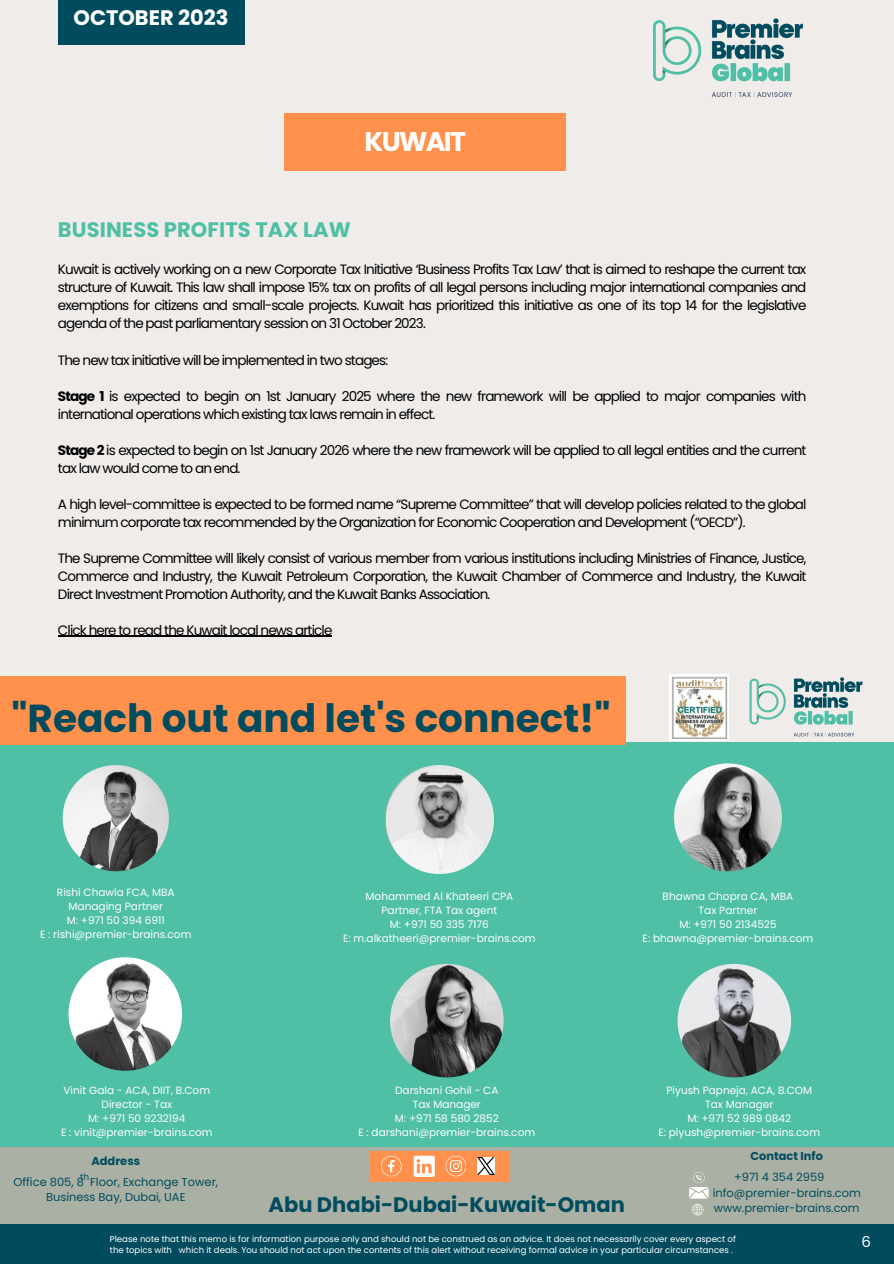
<style>
.page{position:relative;width:894px;height:1264px;background:#fff}
.page>*{position:absolute;margin:0;border:0;box-sizing:border-box;transform-origin:0 0}
.t1{font:700 39px "Poppins";color:#004c5e}
.t2{font:700 27px "Poppins";letter-spacing:-.065em;color:#fff}
.t3{font:700 21px "Poppins";color:#004c5e}
.t4{font:700 21px "Poppins";letter-spacing:.005em;color:#4fbfa5}
.t5{font:700 21px "Poppins";color:#fff}
.t6{font:15px "Poppins";color:#fff}
.t7{font:13.5px/18px "Poppins";letter-spacing:-.065em;color:#000}
.t8{font:11.4px "Poppins";color:#004c5e}
.t9{font:700 11.4px "Poppins";color:#004c5e}
.t10{font:10.5px "Poppins";color:#fff}
.t11{font:9px "Poppins";color:#004c5e}
.t12{font:8.55px/11.4px "Poppins";color:#fff}
.s1{font-weight:700}
</style>
<div class="page">
<div style="left:0;top:0;width:893px;height:1263px;background:#efecea"></div>
<div style="left:0;top:742px;width:893px;height:489px;background:#4fbfa5"></div>
<div style="left:0;top:1147px;width:893px;height:79px;background:#aab0a3"></div>
<div style="left:370px;top:1150px;width:138px;height:31px;background:#ff914d"></div>
<svg style="left:381px;top:1155px;width:20px;height:20px"></svg>
<div style="left:0;top:1224px;width:893px;height:39px;background:#004c5e"></div>
<img style="left:385px;top:765px;width:109px;height:109px;border-radius:50%">
<img style="left:63px;top:765px;width:106px;height:106px;border-radius:50%">
<img style="left:673px;top:763px;width:108px;height:108px;border-radius:50%">
<img style="left:68px;top:957px;width:114px;height:113px;border-radius:50%">
<div style="left:58px;top:0;width:186px;height:45px;background:#004c5e"></div>
<img style="left:653px;top:18px;width:150px;height:80px">
<svg style="left:689px;top:1171px;width:19px;height:43px"></svg>
<img style="left:669px;top:675px;width:59px;height:65px">
<img style="left:749px;top:677px;width:114px;height:60px">
<div style="left:0;top:676px;width:626px;height:68px;background:#ff914d"></div>
<img style="left:677px;top:963px;width:113px;height:114px;border-radius:50%">
<svg style="left:445px;top:1155px;width:21px;height:20px"></svg>
<svg style="left:413px;top:1155px;width:21px;height:21px"></svg>
<img style="left:477px;top:1157px;width:17px;height:17px">
<img style="left:390px;top:963px;width:113px;height:114px;border-radius:50%">
<hr style="left:58px;top:635px;width:273px;height:2px;background:#000">
<div style="left:284px;top:114px;width:281px;height:57px;background:#ff914d"></div>
<p class="t5" style="left:73px;top:3px;width:157px">OCTOBER 2023</p>
<p class="t2" style="left:364px;top:122px;width:103px">KUWAIT</p>
<p class="t4" style="left:58px;top:215px;width:294px">BUSINESS PROFITS TAX LAW</p>
<p class="t7" style="left:58px;top:261px;width:749px;text-align:justify">Kuwait is actively working on a new Corporate Tax Initiative ‘Business Profits Tax Law’ that is aimed to reshape the current tax structure of Kuwait. This law shall impose 15% tax on profits of all legal persons including major international companies and exemptions for citizens and small-scale projects. Kuwait has prioritized this initiative as one of its top 14 for the legislative agenda of the past parliamentary session on 31 October 2023.</p>
<p class="t7" style="left:58px;top:351px;width:332px">The new tax initiative will be implemented in two stages:</p>
<p class="t7" style="left:58px;top:387px;width:749px"><span class="s1">Stage 1</span> is expected to begin on 1st January 2025 where the new framework will be applied to major companies with international operations which existing tax laws remain in effect.</p>
<p class="t7" style="left:58px;top:441px;width:749px"><span class="s1">Stage 2</span> is expected to begin on 1st January 2026 where the new framework will be applied to all legal entities and the current tax law would come to an end.</p>
<p class="t7" style="left:58px;top:495px;width:749px">A high level-committee is expected to be formed name “Supreme Committee” that will develop policies related to the global minimum corporate tax recommended by the Organization for Economic Cooperation and Development (“OECD”).</p>
<p class="t7" style="left:58px;top:549px;width:749px;text-align:justify">The Supreme Committee will likely consist of various member from various institutions including Ministries of Finance, Justice, Commerce and Industry, the Kuwait Petroleum Corporation, the Kuwait Chamber of Commerce and Industry, the Kuwait Direct Investment Promotion Authority, and the Kuwait Banks Association.</p>
<p class="t7" style="left:58px;top:621px;width:276px">Click here to read the Kuwait local news article</p>
<p class="t1" style="left:12px;top:691px;width:600px">"Reach out and let's connect!"</p>
<p class="t10" style="left:57px;top:884px;width:119px">Rishi Chawla FCA, MBA</p>
<p class="t10" style="left:69px;top:898px;width:96px">Managing Partner</p>
<p class="t10" style="left:67px;top:912px;width:99px">M: +971 50 394 6911</p>
<p class="t10" style="left:40px;top:926px;width:153px">E : rishi@premier-brains.com</p>
<p class="t10" style="left:365px;top:888px;width:149px">Mohammed Al Khateeri CPA</p>
<p class="t10" style="left:381px;top:902px;width:117px">Partner, FTA Tax agent</p>
<p class="t10" style="left:390px;top:916px;width:101px">M: +971 50 335 7176</p>
<p class="t10" style="left:343px;top:930px;width:194px">E: m.alkatheeri@premier-brains.com</p>
<p class="t10" style="left:662px;top:888px;width:132px">Bhawna Chopra CA, MBA</p>
<p class="t10" style="left:698px;top:902px;width:60px">Tax Partner</p>
<p class="t10" style="left:679px;top:916px;width:99px">M: +971 50 2134525</p>
<p class="t10" style="left:642px;top:930px;width:172px">E: bhawna@premier-brains.com</p>
<p class="t10" style="left:64px;top:1082px;width:148px">Vinit Gala - ACA, DIIT, B.Com</p>
<p class="t10" style="left:102px;top:1096px;width:72px">Director - Tax</p>
<p class="t10" style="left:88px;top:1110px;width:99px">M: +971 50 9232194</p>
<p class="t10" style="left:61px;top:1124px;width:153px">E : vinit@premier-brains.com</p>
<p class="t9" style="left:91px;top:1153px;width:50px">Address</p>
<p class="t8" style="left:13px;top:1174px;width:206px">Office 805, 8 Floor, Exchange Tower,</p>
<p class="t8" style="left:46px;top:1189px;width:141px">Business Bay, Dubai, UAE</p>
<p class="t11" style="left:80px;top:1170px;width:11px">th</p>
<p class="t10" style="left:395px;top:1082px;width:105px">Darshani Gohil - CA</p>
<p class="t10" style="left:412px;top:1096px;width:70px">Tax Manager</p>
<p class="t10" style="left:395px;top:1110px;width:105px">M: +971 58 580 2852</p>
<p class="t10" style="left:358px;top:1124px;width:178px">E : darshani@premier-brains.com</p>
<p class="t3" style="left:268px;top:1189px;width:358px">Abu Dhabi-Dubai-Kuwait-Oman</p>
<p class="t10" style="left:666px;top:1083px;width:147px">Piyush Papneja, ACA, B.COM</p>
<p class="t10" style="left:705px;top:1097px;width:70px">Tax Manager</p>
<p class="t10" style="left:687px;top:1111px;width:105px">M: +971 52 989 0842</p>
<p class="t10" style="left:658px;top:1125px;width:163px">E: piyush@premier-brains.com</p>
<p class="t9" style="left:750px;top:1148px;width:74px">Contact Info</p>
<p class="t8" style="left:733px;top:1169px;width:92px">+971 4 354 2959</p>
<p class="t8" style="left:712px;top:1184px;width:149px">info@premier-brains.com</p>
<p class="t8" style="left:713px;top:1199px;width:147px">www.premier-brains.com</p>
<p class="t12" style="left:110px;top:1233px;width:627px">Please note that this memo is for information purpose only and should not be construed as an advice. It does not necessarily cover every aspect of the topics with which it deals. You should not act upon the contents of this alert without receiving formal advice in your particular circumstances .</p>
<p class="t6" style="left:861px;top:1231px;width:11px">6</p>
</div>
